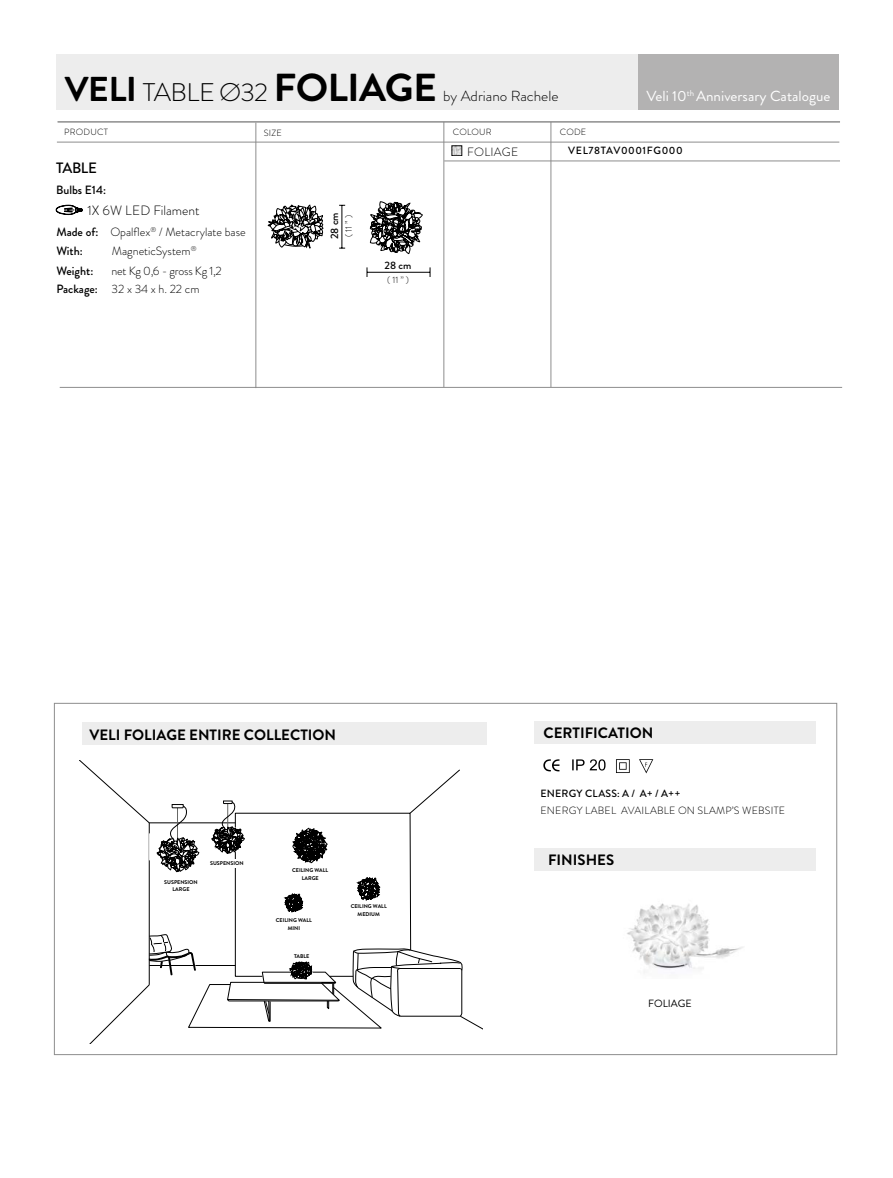
<style>
.page{position:relative;width:893px;height:1178px;background:#fff}
.page>*{position:absolute;margin:0;border:0;box-sizing:border-box;transform-origin:0 0}
.t1{font:300 25.5px "Brandon Grotesque";letter-spacing:-.025em;color:#000;scale:1.04 1}
.t2{font:700 15px "Brandon Grotesque";color:#000}
.t3{font:500 15px "Brandon Grotesque";letter-spacing:-.03em;color:#000}
.t4{font:14.55px "Brandon Grotesque";color:#fff;scale:1.04 1}
.t5{font:300 14.55px "Brandon Grotesque";color:#000;scale:1.04 1}
.t6{font:300 13.5px "Brandon Grotesque";color:#000}
.t7{font:300 12px/18.3px "Brandon Grotesque";color:#000}
.t8{font:300 12px/18.3px "Brandon Grotesque";letter-spacing:-.02em;color:#000}
.t9{font:500 12px "Brandon Grotesque";color:#000}
.t10{font:300 12px "Brandon Grotesque";letter-spacing:.02em;color:#000}
.t11{font:500 10.65px "Brandon Grotesque";color:#000}
.t12{font:300 10.5px "Brandon Grotesque";letter-spacing:.02em;color:#000}
.t13{font:500 10.5px "Brandon Grotesque";letter-spacing:.02em;color:#000}
.t14{font:500 10.5px "Brandon Grotesque";letter-spacing:.05em;color:#000}
.t15{font:10.5px "Brandon Grotesque";color:#000}
.t16{font:300 9.15px "Brandon Grotesque";color:#000}
.t17{font:300 9px "Brandon Grotesque";letter-spacing:.02em;color:#000}
.t18{font:700 5.4px/7.8px "Brandon Grotesque";color:#000;text-align:center}
.s1{font-weight:700;font-size:34.5px}
.s2{font-weight:700;font-size:39px}
.s3{font-weight:500}
</style>
<div class="page">
<div style="left:534px;top:721px;width:282px;height:22px;background:#ededed"></div>
<div style="left:82px;top:723px;width:404px;height:22px;background:#ededed"></div>
<svg style="left:543px;top:759px;width:16px;height:12px"></svg>
<svg style="left:572px;top:759px;width:33px;height:11px"></svg>
<svg style="left:616px;top:759px;width:14px;height:14px"></svg>
<svg style="left:639px;top:759px;width:14px;height:14px"></svg>
<svg style="left:80px;top:760px;width:403px;height:284px"></svg>
<div style="left:56px;top:54px;width:741px;height:55px;background:#ededed"></div>
<svg style="left:56px;top:205px;width:26px;height:10px"></svg>
<hr style="left:60px;top:387px;width:782px;height:1px;background:#878787">
<div style="left:638px;top:54px;width:201px;height:55px;background:#b3b2b2"></div>
<hr style="left:342px;top:205px;width:1px;height:43px;background:#000">
<hr style="left:367px;top:272px;width:63px;height:1px;background:#000">
<svg style="left:267px;top:205px;width:56px;height:43px"></svg>
<svg style="left:370px;top:201px;width:53px;height:53px"></svg>
<img style="left:627px;top:903px;width:116px;height:70px">
<div style="left:534px;top:848px;width:282px;height:23px;background:#ededed"></div>
<hr style="left:58px;top:121px;width:782px;height:1px;background:#878787">
<hr style="left:551px;top:122px;width:1px;height:265px;background:#878787">
<hr style="left:443px;top:122px;width:1px;height:265px;background:#878787">
<hr style="left:255px;top:123px;width:1px;height:265px;background:#878787">
<hr style="left:57px;top:142px;width:782px;height:1px;background:#878787">
<svg style="left:454px;top:148px;width:6px;height:6px"></svg>
<div style="left:452px;top:146px;width:10px;height:10px;border:1px solid #000"></div>
<hr style="left:444px;top:161px;width:396px;height:1px;background:#878787">
<h1 class="t1" style="left:65px;top:75px;width:359px"><span class="s1">VELI</span> TABLE Ø32 <span class="s2">FOLIAGE</span></h1>
<h3 class="t5" style="left:443px;top:86px;width:112px">by Adriano Rachele</h3>
<h3 class="t17" style="left:64px;top:126px;width:45px">PRODUCT</h3>
<h3 class="t17" style="left:264px;top:126px;width:19px">SIZE</h3>
<h3 class="t17" style="left:453px;top:126px;width:40px">COLOUR</h3>
<h3 class="t17" style="left:560px;top:126px;width:28px">CODE</h3>
<h3 class="t4" style="left:647px;top:86px;width:178px">Veli 10<sup>th</sup> Anniversary Catalogue</h3>
<h2 class="t3" style="left:56px;top:158px;width:42px">TABLE</h2>
<h3 class="t9" style="left:56px;top:181px;width:51px">Bulbs E14:</h3>
<h3 class="t6" style="left:88px;top:201px;width:114px">1X 6W LED Filament</h3>
<h3 class="t7" style="left:56px;top:223px;width:191px"><span class="s3">Made of:</span> Opalflex<sup>®</sup> / Metacrylate base<br><span class="s3">With:</span></h3>
<h3 class="t7" style="left:112px;top:241px;width:86px">MagneticSystem<sup>®</sup></h3>
<h3 class="t9" style="left:56px;top:263px;width:38px">Weight:</h3>
<h3 class="t8" style="left:56px;top:262px;width:167px;text-indent:55px">net Kg 0,6 - gross Kg 1,2<br><span class="s3">Package:</span> 32 x 34 x h. 22 cm</h3>
<h3 class="t11" style="left:327px;top:239px;width:28px;rotate:-90deg">28 cm</h3>
<h3 class="t16" style="left:342px;top:237px;width:23px;rotate:-90deg">( 11 ” )</h3>
<h3 class="t11" style="left:385px;top:258px;width:28px">28 cm</h3>
<h3 class="t16" style="left:387px;top:273px;width:23px">( 11 ” )</h3>
<h3 class="t10" style="left:467px;top:144px;width:53px">FOLIAGE</h3>
<h3 class="t14" style="left:568px;top:144px;width:116px">VEL78TAV0001FG000</h3>
<h2 class="t2" style="left:89px;top:725px;width:248px">VELI FOLIAGE ENTIRE COLLECTION</h2>
<p class="t18" style="left:164px;top:878px;width:35px">SUSPENSION<br>LARGE</p>
<p class="t18" style="left:210px;top:859px;width:35px">SUSPENSION</p>
<p class="t18" style="left:292px;top:866px;width:38px">CEILING WALL<br>LARGE</p>
<p class="t18" style="left:276px;top:916px;width:38px">CEILING WALL<br>MINI</p>
<p class="t18" style="left:294px;top:952px;width:17px">TABLE</p>
<p class="t18" style="left:351px;top:902px;width:38px">CEILING WALL<br>MEDIUM</p>
<h2 class="t2" style="left:543px;top:722px;width:111px">CERTIFICATION</h2>
<h3 class="t13" style="left:540px;top:786px;width:142px">ENERGY CLASS: A / A+ / A++</h3>
<h3 class="t12" style="left:540px;top:803px;width:246px">ENERGY LABEL AVAILABLE ON SLAMP’S WEBSITE</h3>
<h2 class="t2" style="left:548px;top:849px;width:68px">FINISHES</h2>
<h3 class="t15" style="left:648px;top:995px;width:45px">FOLIAGE</h3>
</div>
